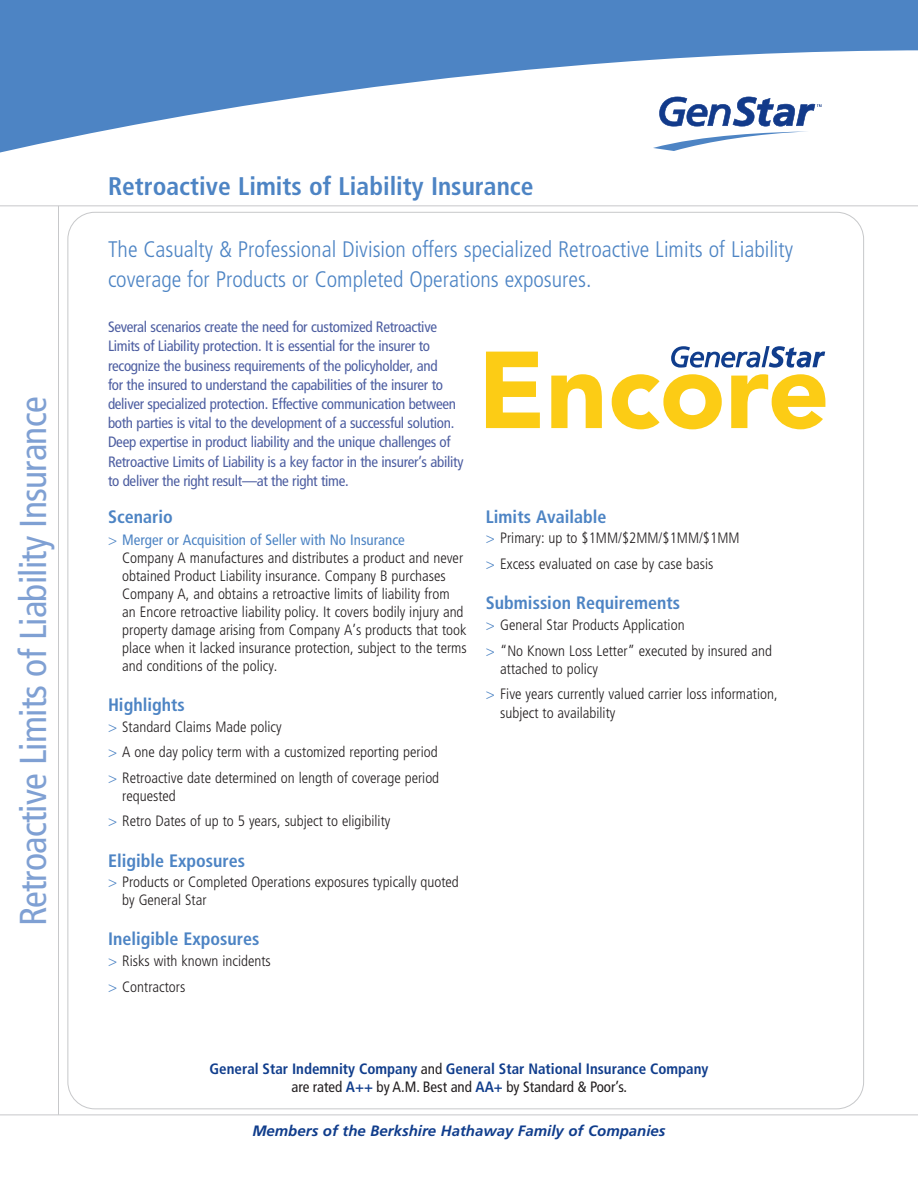
<style>
.page{position:relative;width:918px;height:1188px;background:#fff}
.page>*{position:absolute;margin:0;border:0;box-sizing:border-box;transform-origin:0 0}
.t1{font:condensed 37.5px "Frutiger LT Std";letter-spacing:-.02em;color:#7fa0d3}
.t2{font:700 condensed 25.5px "Frutiger LT Std";color:#4d84c4}
.Intro_Text{font:300 condensed 22.5px/30px "Frutiger LT Std";color:#4d84c4}
.Subhead{font:700 condensed 18px "Frutiger LT Std";color:#4d84c4}
.Bulleted_Text{font:300 condensed 15px/18px "Frutiger LT Std";color:#231f20}
.Sub_Subhead_after_Su{font:condensed 15px/19.2px "Frutiger LT Std";letter-spacing:-.02em;color:#4d5ea1}
.t3{font:700 condensed 15px/18px "Frutiger LT Std";color:#103d8c;text-align:center}
.t4{font:italic 700 15px "Frutiger LT Std";color:#103d8c}
.s1{color:#4d84c4}
.s2{font-weight:400;color:#4d84c4}
.s3{font-weight:400;color:#231f20}
</style>
<div class="page">
<hr style="left:0;top:205px;width:918px;height:1px;background:#c7c8ca">
<hr style="left:0;top:1115px;width:918px;height:1px;background:#c7c8ca">
<svg style="left:0;top:0;width:918px;height:153px;fill:#4d84c4"></svg>
<hr style="left:58px;top:206px;width:1px;height:909px;background:#c7c8ca">
<svg style="left:486px;top:352px;width:54px;height:76px"></svg>
<svg style="left:551px;top:374px;width:51px;height:54px"></svg>
<svg style="left:612px;top:374px;width:110px;height:55px"></svg>
<svg style="left:731px;top:374px;width:94px;height:55px"></svg>
<svg style="left:671px;top:346px;width:154px;height:22px"></svg>
<h1 class="t1" style="left:11px;top:926px;width:531px;rotate:-90deg">Retroactive Limits of Liability Insurance</h1>
<h2 class="t2" style="left:108px;top:171px;width:427px">Retroactive Limits of Liability Insurance</h2>
<p class="Intro_Text" style="left:108px;top:235px;width:687px">The Casualty &amp; Professional Division offers specialized Retroactive Limits of Liability coverage for Products or Completed Operations exposures.</p>
<p class="Sub_Subhead_after_Su" style="left:108px;top:317px;width:357px">Several scenarios create the need for customized Retroactive Limits of Liability protection. It is essential for the insurer to recognize the business requirements of the policyholder, and<br>for the insured to understand the capabilities of the insurer to deliver specialized protection. Effective communication between both parties is vital to the development of a successful solution.<br>Deep expertise in product liability and the unique challenges of Retroactive Limits of Liability is a key factor in the insurer’s ability to deliver the right result—at the right time.</p>
<p class="Subhead" style="left:108px;top:506px;width:66px">Scenario</p>
<p class="Bulleted_Text" style="left:122px;top:531px;width:346px;text-indent:-14px"><span class="s1">&gt;</span> <span class="s2">Merger or Acquisition of Seller with No Insurance<br></span>Company A manufactures and distributes a product and never obtained Product Liability insurance. Company B purchases Company A, and obtains a retroactive limits of liability from an Encore retroactive liability policy. It covers bodily injury and property damage arising from Company A’s products that took place when it lacked insurance protection, subject to the terms and conditions of the policy.</p>
<p class="Subhead" style="left:108px;top:694px;width:78px">Highlights</p>
<p class="Bulleted_Text" style="left:108px;top:718px;width:175px"><span class="s1">&gt;</span> Standard Claims Made policy</p>
<p class="Bulleted_Text" style="left:108px;top:743px;width:331px"><span class="s1">&gt;</span> A one day policy term with a customized reporting period</p>
<p class="Bulleted_Text" style="left:122px;top:769px;width:318px;text-indent:-14px"><span class="s1">&gt;</span> Retroactive date determined on length of coverage period requested</p>
<p class="Bulleted_Text" style="left:108px;top:812px;width:284px"><span class="s1">&gt;</span> Retro Dates of up to 5 years, subject to eligibility</p>
<p class="Subhead" style="left:108px;top:850px;width:139px">Eligible Exposures</p>
<p class="Bulleted_Text" style="left:122px;top:873px;width:338px;text-indent:-14px"><span class="s1">&gt;</span> Products or Completed Operations exposures typically quoted by General Star</p>
<p class="Subhead" style="left:108px;top:929px;width:153px">Ineligible Exposures</p>
<p class="Bulleted_Text" style="left:108px;top:952px;width:164px"><span class="s1">&gt;</span> Risks with known incidents</p>
<p class="Bulleted_Text" style="left:108px;top:978px;width:79px"><span class="s1">&gt;</span> Contractors</p>
<p class="Subhead" style="left:486px;top:506px;width:122px">Limits Available</p>
<p class="Bulleted_Text" style="left:486px;top:529px;width:255px"><span class="s1">&gt;</span> Primary: up to $1MM/$2MM/$1MM/$1MM</p>
<p class="Bulleted_Text" style="left:486px;top:555px;width:229px"><span class="s1">&gt;</span> Excess evaluated on case by case basis</p>
<p class="Subhead" style="left:486px;top:592px;width:196px">Submission Requirements</p>
<p class="Bulleted_Text" style="left:486px;top:616px;width:200px"><span class="s1">&gt;</span> General Star Products Application</p>
<p class="Bulleted_Text" style="left:500px;top:642px;width:273px;text-indent:-14px"><span class="s1">&gt;</span> “No Known Loss Letter” executed by insured and attached to policy</p>
<p class="Bulleted_Text" style="left:500px;top:685px;width:279px;line-height:19.2px;text-indent:-14px"><span class="s1">&gt;</span> Five years currently valued carrier loss information, subject to availability</p>
<p class="t3" style="left:210px;top:1060px;width:500px">General Star Indemnity Company <span class="s3">and</span> General Star National Insurance Company <span class="s3">are rated</span> A++ <span class="s3">by A.M. Best and</span> AA+ <span class="s3">by Standard &amp; Poor’s.</span></p>
<p class="t4" style="left:252px;top:1122px;width:415px">Members of the Berkshire Hathaway Family of Companies</p>
</div>
